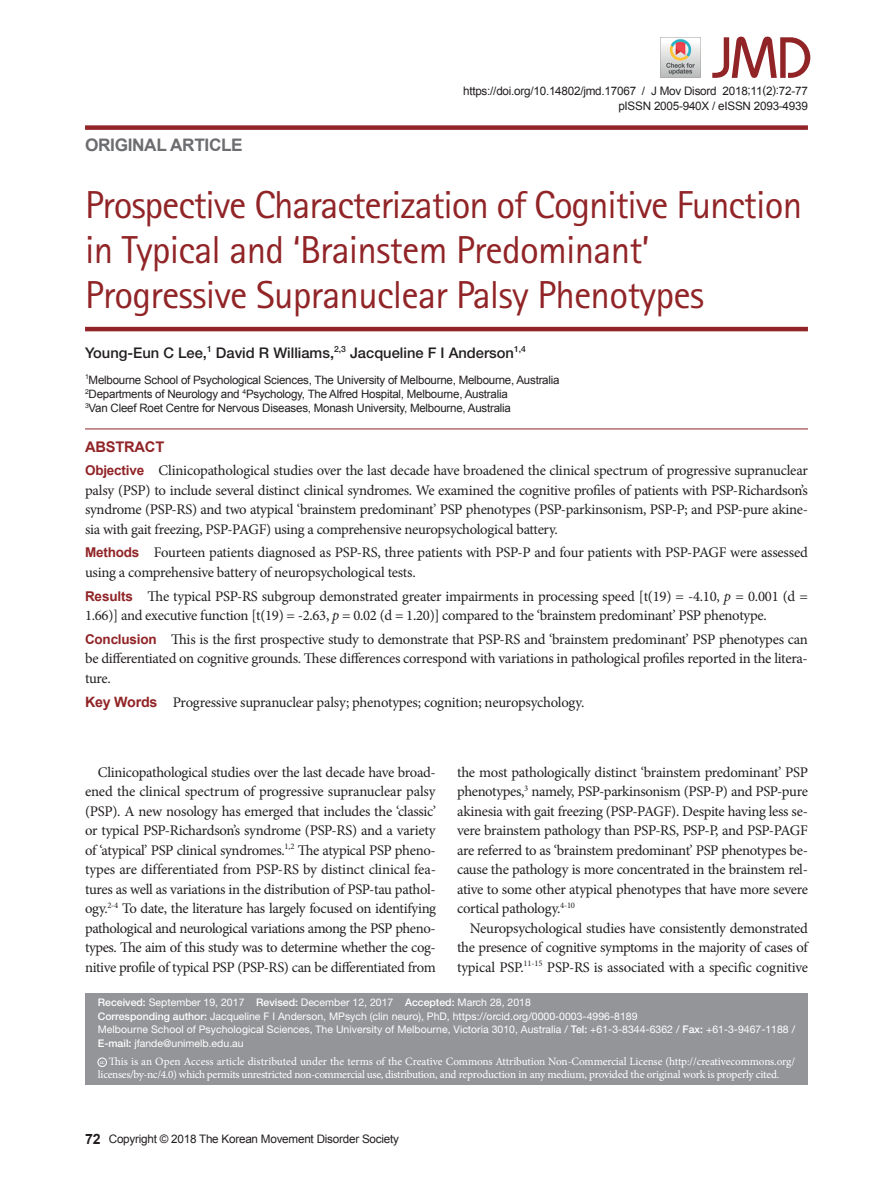
<style>
.page{position:relative;width:893px;height:1191px;background:#fff}
.page>*{position:absolute;margin:0;border:0;box-sizing:border-box;transform-origin:0 0}
.t1{font:500 57.9px "Bauhaus Std";color:#912427}
.t2{font:39px/45px "Rotis Sans Serif Std";letter-spacing:-.02em;color:#912427}
.t3{font:700 17.25px "Arial";letter-spacing:-.02em;color:#6c6d70}
.t4{font:14.7px/19.5px "Minion Pro";letter-spacing:-.02em;color:#231f20;text-align:justify}
.t5{font:500 14.7px "Helvetica Neue LT Std";color:#231f20}
.t6{font:700 14.7px "Arial";letter-spacing:-.015em;color:#912427}
.t7{font:11.7px/15px "Arial";letter-spacing:-.02em;color:#231f20;text-align:right}
.t8{font:11.55px/14.2px "Arial";letter-spacing:-.02em;color:#231f20}
.t9{font:11.25px/12.8px "Minion Pro";letter-spacing:-.02em;color:#fff}
.t10{font:10.5px/13.5px "Helvetica Neue LT Std";color:#fff}
.s1{font-family:"Arial";font-weight:700;font-size:13.5px;color:#912427}
.s2{font-family:"Arial";font-weight:700;font-size:13.5px;color:#fff}
.s3{font-style:italic}
.s4{font-family:"Arial";font-weight:700;font-size:14.25px;color:#912427}
.s5{font-family:"Arial";font-weight:700;font-size:14.25px;color:#fff}
.s6{font-weight:500}
.s7{font-size:6.75px}
.s8{font-weight:700;font-size:14.25px}
</style>
<div class="page">
<hr style="left:85px;top:327px;width:723px;height:4px;background:#912427">
<hr style="left:85px;top:428px;width:723px;height:1px;background:#912427">
<div style="left:85px;top:125px;width:723px;height:5px;background:#912427"></div>
<div style="left:85px;top:993px;width:723px;height:91px;background:#939598"></div>
<div style="left:98px;top:1057px;width:9px;height:9px;border:1px solid #fff;border-radius:50%"></div>
<img style="left:660px;top:38px;width:40px;height:40px">
<h1 class="t1" style="left:712px;top:23px;width:101px">JMD</h1>
<p class="t3" style="left:85px;top:133px;width:159px">ORIGINAL ARTICLE</p>
<p class="t7" style="left:463px;top:83px;width:346px">https://doi.org/10.14802/jmd.17067 / J Mov Disord 2018;11(2):72-77 pISSN 2005-940X / eISSN 2093-4939</p>
<h2 class="t2" style="left:85px;top:182px;width:719px">Prospective Characterization of Cognitive Function in Typical and ‘Brainstem Predominant’<br>Progressive Supranuclear Palsy Phenotypes</h2>
<p class="t5" style="left:85px;top:344px;width:442px">Young-Eun C Lee,<sup>1</sup> David R Williams,<sup>2,3</sup> Jacqueline F I Anderson<sup>1,4</sup></p>
<p class="t8" style="left:85px;top:372px;width:476px"><sup>1</sup>Melbourne School of Psychological Sciences, The University of Melbourne, Melbourne, Australia<br><sup>2</sup>Departments of Neurology and <sup>4</sup>Psychology, The Alfred Hospital, Melbourne, Australia<br><sup>3</sup>Van Cleef Roet Centre for Nervous Diseases, Monash University, Melbourne, Australia</p>
<p class="t6" style="left:85px;top:437px;width:81px">ABSTRACT</p>
<p class="t4" style="left:85px;top:461px;width:724px"><span class="s1">Objective</span><span class="s2">aa</span>Clinicopathological studies over the last decade have broadened the clinical spectrum of progressive supranuclear palsy (PSP) to include several distinct clinical syndromes. We examined the cognitive profiles of patients with PSP-Richardson’s syndrome (PSP-RS) and two atypical ‘brainstem predominant’ PSP phenotypes (PSP-parkinsonism, PSP-P; and PSP-pure akine&shy;sia with gait freezing, PSP-PAGF) using a comprehensive neuropsychological battery.</p>
<p class="t4" style="left:85px;top:543px;width:724px"><span class="s1">Methods</span><span class="s2">aa</span>Fourteen patients diagnosed as PSP-RS, three patients with PSP-P and four patients with PSP-PAGF were assessed using a comprehensive battery of neuropsychological tests.</p>
<p class="t4" style="left:85px;top:586px;width:724px"><span class="s1">Results</span><span class="s2">aa</span>The typical PSP-RS subgroup demonstrated greater impairments in processing speed [t(19) = -4.10, <span class="s3">p</span> = 0.001 (d =<br>1.66)] and executive function [t(19) = -2.63, <span class="s3">p</span> = 0.02 (d = 1.20)] compared to the ‘brainstem predominant’ PSP phenotype.</p>
<p class="t4" style="left:85px;top:629px;width:724px"><span class="s1">Conclusion</span><span class="s2">aa</span>This is the first prospective study to demonstrate that PSP-RS and ‘brainstem predominant’ PSP phenotypes can be differentiated on cognitive grounds. These differences correspond with variations in pathological profiles reported in the litera&shy;ture.</p>
<p class="t4" style="left:85px;top:692px;width:501px"><span class="s4">Key Words</span><span class="s5">aa</span>Progressive supranuclear palsy; phenotypes; cognition; neuropsychology.</p>
<p class="t4" style="left:85px;top:762px;width:353px;text-indent:13px">Clinicopathological studies over the last decade have broad&shy;ened the clinical spectrum of progressive supranuclear palsy (PSP). A new nosology has emerged that includes the ‘classic’ or typical PSP-Richardson’s syndrome (PSP-RS) and a variety of ‘atypical’ PSP clinical syndromes.<sup>1,2</sup> The atypical PSP pheno&shy;types are differentiated from PSP-RS by distinct clinical fea&shy;tures as well as variations in the distribution of PSP-tau pathol&shy;ogy.<sup>2-4</sup> To date, the literature has largely focused on identifying pathological and neurological variations among the PSP pheno&shy;types. The aim of this study was to determine whether the cog&shy;nitive profile of typical PSP (PSP-RS) can be differentiated from</p>
<p class="t4" style="left:457px;top:762px;width:352px">the most pathologically distinct ‘brainstem predominant’ PSP phenotypes,<sup>3</sup> namely, PSP-parkinsonism (PSP-P) and PSP-pure akinesia with gait freezing (PSP-PAGF). Despite having less se&shy;vere brainstem pathology than PSP-RS, PSP-P, and PSP-PAGF are referred to as ‘brainstem predominant’ PSP phenotypes be&shy;cause the pathology is more concentrated in the brainstem rel&shy;ative to some other atypical phenotypes that have more severe cortical pathology.<sup>4-10</sup></p>
<p class="t4" style="left:457px;top:918px;width:352px;text-indent:13px">Neuropsychological studies have consistently demonstrated the presence of cognitive symptoms in the majority of cases of typical PSP.<sup>11-15</sup> PSP-RS is associated with a specific cognitive</p>
<p class="t10" style="left:98px;top:995px;width:699px"><span class="s6">Received:</span> September 19, 2017 <span class="s6">Revised:</span> December 12, 2017 <span class="s6">Accepted:</span> March 28, 2018<br><span class="s6">Corresponding author:</span> Jacqueline F I Anderson, MPsych (clin neuro), PhD, https://orcid.org/0000-0003-4996-8189<br>Melbourne School of Psychological Sciences, The University of Melbourne, Victoria 3010, Australia / <span class="s6">Tel:</span> +61-3-8344-6362 / <span class="s6">Fax:</span> +61-3-9467-1188 / <span class="s6">E-mail:</span> jfande@unimelb.edu.au</p>
<p class="t9" style="left:98px;top:1055px;width:699px"><span class="s7">cc</span> This is an Open Access article distributed under the terms of the Creative Commons Attribution Non-Commercial License (http://creativecommons.org/ licenses/by-nc/4.0) which permits unrestricted non-commercial use, distribution, and reproduction in any medium, provided the original work is properly cited.</p>
<p class="t7" style="left:85px;top:1131px;width:315px"><span class="s8">72</span> Copyright © 2018 The Korean Movement Disorder Society</p>
</div>
